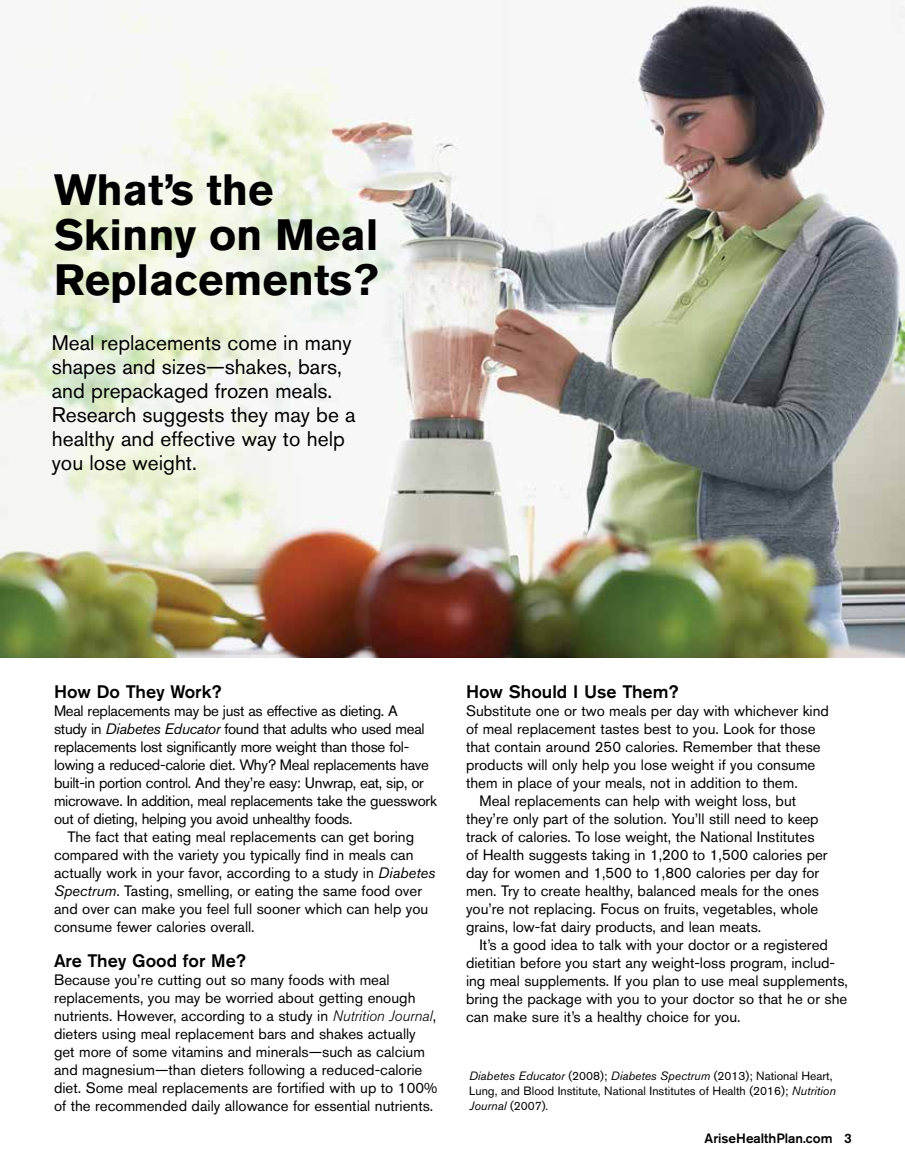
<style>
.page{position:relative;width:905px;height:1175px;background:#fff}
.page>*{position:absolute;margin:0;border:0;box-sizing:border-box;transform-origin:0 0}
.t1{font:700 43.5px/45px "Akzidenz Grotesk BE";color:#000}
.t2{font:21px/24px "Akzidenz Grotesk BE";color:#000}
.t3{font:500 18px "Akzidenz Grotesk BE";color:#000}
.t4{font:15px/18px "Akzidenz Grotesk BE";color:#000}
.t5{font:15px "Akzidenz Grotesk BE";letter-spacing:-.02em;color:#000}
.t6{font:12px/15px "Akzidenz Grotesk BE";color:#000}
.s1{font-style:italic}
.s2{font-weight:300;font-style:italic}
</style>
<div class="page">
<img style="left:1px;top:0;width:903px;height:657px">
<hr style="left:0;top:638px;width:1px;height:49px;background:#005699">
<h1 class="t1" style="left:54px;top:167px;width:326px">What’s the<br>Skinny on Meal<br>Replacements?</h1>
<h2 class="t2" style="left:52px;top:331px;width:305px">Meal replacements come in many shapes and sizes—shakes, bars, and prepackaged frozen meals.<br>Research suggests they may be a healthy and effective way to help you lose weight.</h2>
<p class="t3" style="left:54px;top:680px;width:169px">How Do They Work?</p>
<p class="t5" style="left:54px;top:701px;width:345px">Meal replacements may be just as effective as dieting. A</p>
<p class="t5" style="left:54px;top:719px;width:372px">study in <span class="s1">Diabetes Educator</span> found that adults who used meal</p>
<p class="t5" style="left:54px;top:737px;width:357px">replacements lost significantly more weight than those fol-</p>
<p class="t5" style="left:54px;top:755px;width:376px">lowing a reduced-calorie diet. Why? Meal replacements have</p>
<p class="t5" style="left:54px;top:773px;width:371px">built-in portion control. And they’re easy: Unwrap, eat, sip, or</p>
<p class="t5" style="left:54px;top:791px;width:384px">microwave. In addition, meal replacements take the guesswork</p>
<p class="t5" style="left:54px;top:809px;width:300px">out of dieting, helping you avoid unhealthy foods.</p>
<p class="t4" style="left:68px;top:827px;width:348px">The fact that eating meal replacements can get boring</p>
<p class="t4" style="left:54px;top:845px;width:361px">compared with the variety you typically find in meals can</p>
<p class="t4" style="left:54px;top:863px;width:383px">actually work in your favor, according to a study in <span class="s1">Diabetes</span></p>
<p class="t4" style="left:54px;top:881px;width:369px"><span class="s1">Spectrum</span>. Tasting, smelling, or eating the same food over</p>
<p class="t4" style="left:54px;top:899px;width:376px">and over can make you feel full sooner which can help you</p>
<p class="t4" style="left:54px;top:917px;width:202px">consume fewer calories overall.</p>
<p class="t3" style="left:54px;top:950px;width:193px">Are They Good for Me?</p>
<p class="t4" style="left:54px;top:971px;width:385px">Because you’re cutting out so many foods with meal replacements, you may be worried about getting enough nutrients. However, according to a study in <span class="s2">Nutrition Journal</span>, dieters using meal replacement bars and shakes actually get more of some vitamins and minerals—such as calcium and magnesium—than dieters following a reduced-calorie diet. Some meal replacements are fortified with up to 100% of the recommended daily allowance for essential nutrients.</p>
<p class="t3" style="left:466px;top:680px;width:214px">How Should I Use Them?</p>
<p class="t4" style="left:466px;top:701px;width:364px">Substitute one or two meals per day with whichever kind</p>
<p class="t4" style="left:466px;top:719px;width:351px">of meal replacement tastes best to you. Look for those</p>
<p class="t4" style="left:466px;top:737px;width:356px">that contain around 250 calories. Remember that these</p>
<p class="t4" style="left:466px;top:755px;width:351px">products will only help you lose weight if you consume</p>
<p class="t4" style="left:466px;top:773px;width:333px">them in place of your meals, not in addition to them.</p>
<p class="t4" style="left:479px;top:791px;width:318px">Meal replacements can help with weight loss, but</p>
<p class="t4" style="left:466px;top:809px;width:354px">they’re only part of the solution. You’ll still need to keep</p>
<p class="t4" style="left:466px;top:827px;width:350px">track of calories. To lose weight, the National Institutes</p>
<p class="t4" style="left:466px;top:845px;width:363px">of Health suggests taking in 1,200 to 1,500 calories per</p>
<p class="t4" style="left:466px;top:863px;width:355px">day for women and 1,500 to 1,800 calories per day for</p>
<p class="t4" style="left:466px;top:881px;width:354px">men. Try to create healthy, balanced meals for the ones</p>
<p class="t4" style="left:466px;top:899px;width:354px">you’re not replacing. Focus on fruits, vegetables, whole</p>
<p class="t4" style="left:466px;top:917px;width:297px">grains, low-fat dairy products, and lean meats.</p>
<p class="t4" style="left:479px;top:935px;width:350px">It’s a good idea to talk with your doctor or a registered</p>
<p class="t4" style="left:466px;top:953px;width:370px">dietitian before you start any weight-loss program, includ-</p>
<p class="t4" style="left:466px;top:971px;width:383px">ing meal supplements. If you plan to use meal supplements,</p>
<p class="t4" style="left:466px;top:989px;width:383px">bring the package with you to your doctor so that he or she</p>
<p class="t4" style="left:466px;top:1007px;width:276px">can make sure it’s a healthy choice for you.</p>
<p class="t6" style="left:469px;top:1067px;width:368px"><span class="s1">Diabetes Educator</span> (2008); <span class="s1">Diabetes Spectrum</span> (2013); National Heart,<br>Lung, and Blood Institute, National Institutes of Health (2016); <span class="s1">Nutrition<br>Journal</span> (2007).</p>
</div>
